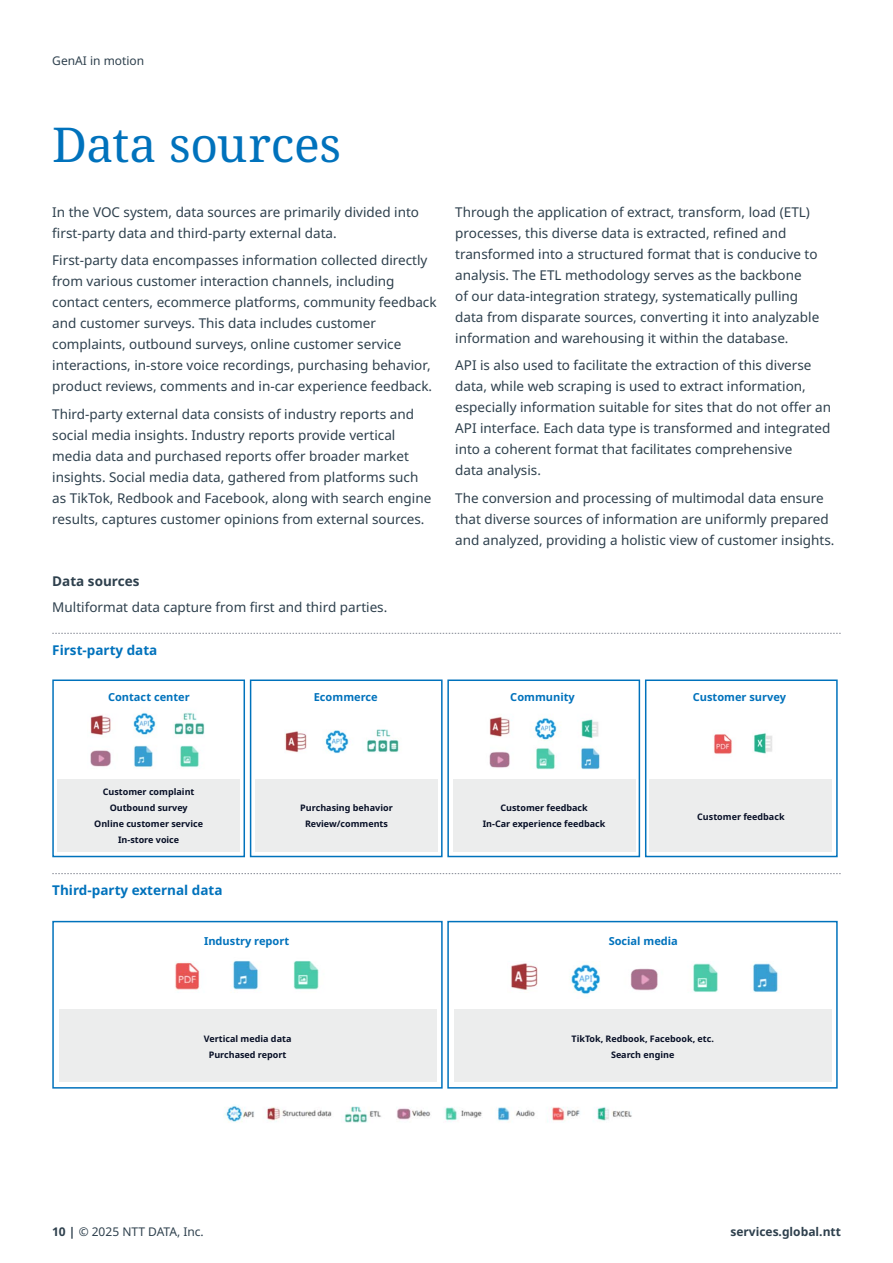
<style>
.page{position:relative;width:893px;height:1263px;background:#fff}
.page>*{position:absolute;margin:0;border:0;box-sizing:border-box;transform-origin:0 0}
.t1{font:48px "Noto Serif";letter-spacing:-.005em;color:#0072bc}
.t2{font:13.5px/21px "Noto Sans";color:#2e404d}
.t3{font:700 13.5px "Noto Sans";color:#0072bc}
.t4{font:700 13.5px "Noto Sans";color:#2e404d}
.t5{font:12px "Noto Sans";color:#2e404d}
.t6{font:700 12px "Noto Sans";color:#2e404d}
.t7{font:700 11.1px "Noto Sans";color:#0072bc}
.t8{font:700 9px/15.9px "Noto Sans";color:#070f26;text-align:center}
.s1{font-weight:700}
</style>
<div class="page">
<svg style="left:52px;top:633px;width:789px;height:1px"></svg>
<svg style="left:52px;top:873px;width:789px;height:1px"></svg>
<div style="left:52px;top:679px;width:193px;height:178px;border:2px solid #0072bc"></div>
<div style="left:250px;top:679px;width:193px;height:178px;border:2px solid #0072bc"></div>
<div style="left:447px;top:679px;width:193px;height:178px;border:2px solid #0072bc"></div>
<div style="left:645px;top:679px;width:193px;height:178px;border:2px solid #0072bc"></div>
<div style="left:52px;top:921px;width:391px;height:167px;border:2px solid #0072bc"></div>
<div style="left:447px;top:921px;width:391px;height:167px;border:2px solid #0072bc"></div>
<div style="left:57px;top:779px;width:183px;height:73px;background:#eceded"></div>
<div style="left:59px;top:1009px;width:377px;height:73px;background:#eceded"></div>
<div style="left:454px;top:1009px;width:377px;height:73px;background:#eceded"></div>
<div style="left:255px;top:779px;width:183px;height:73px;background:#eceded"></div>
<div style="left:453px;top:779px;width:182px;height:73px;background:#eceded"></div>
<div style="left:650px;top:779px;width:182px;height:73px;background:#eceded"></div>
<img style="left:90px;top:712px;width:115px;height:57px">
<img style="left:285px;top:729px;width:114px;height:25px">
<img style="left:489px;top:716px;width:112px;height:54px">
<img style="left:714px;top:733px;width:58px;height:21px">
<img style="left:175px;top:960px;width:144px;height:30px">
<img style="left:511px;top:963px;width:267px;height:32px">
<img style="left:223px;top:1105px;width:409px;height:18px">
<p class="t5" style="left:52px;top:52px;width:93px">GenAI in motion</p>
<h1 class="t1" style="left:52px;top:112px;width:290px">Data sources</h1>
<p class="t2" style="left:52px;top:202px;width:368px">In the VOC system, data sources are primarily divided into first-party data and third-party external data.</p>
<p class="t2" style="left:52px;top:250px;width:386px">First-party data encompasses information collected directly from various customer interaction channels, including contact centers, ecommerce platforms, community feedback and customer surveys. This data includes customer complaints, outbound surveys, online customer service interactions, in-store voice recordings, purchasing behavior, product reviews, comments and in-car experience feedback.</p>
<p class="t2" style="left:52px;top:403px;width:381px">Third-party external data consists of industry reports and social media insights. Industry reports provide vertical media data and purchased reports offer broader market insights. Social media data, gathered from platforms such as TikTok, Redbook and Facebook, along with search engine results, captures customer opinions from external sources.</p>
<p class="t4" style="left:52px;top:572px;width:89px">Data sources</p>
<p class="t2" style="left:52px;top:597px;width:337px">Multiformat data capture from first and third parties.</p>
<p class="t3" style="left:52px;top:640px;width:107px">First-party data</p>
<p class="t2" style="left:455px;top:202px;width:366px">Through the application of extract, transform, load (ETL) processes, this diverse data is extracted, refined and transformed into a structured format that is conducive to analysis. The ETL methodology serves as the backbone<br>of our data-integration strategy, systematically pulling data from disparate sources, converting it into analyzable information and warehousing it within the database.</p>
<p class="t2" style="left:455px;top:355px;width:377px">API is also used to facilitate the extraction of this diverse data, while web scraping is used to extract information, especially information suitable for sites that do not offer an API interface. Each data type is transformed and integrated into a coherent format that facilitates comprehensive<br>data analysis.</p>
<p class="t2" style="left:455px;top:487px;width:381px">The conversion and processing of multimodal data ensure that diverse sources of information are uniformly prepared and analyzed, providing a holistic view of customer insights.</p>
<p class="t7" style="left:108px;top:689px;width:83px">Contact center</p>
<p class="t8" style="left:94px;top:784px;width:110px">Customer complaint<br>Outbound survey<br>Online customer service<br>In-store voice</p>
<p class="t3" style="left:52px;top:881px;width:172px">Third-party external data</p>
<p class="t7" style="left:314px;top:689px;width:65px">Ecommerce</p>
<p class="t7" style="left:510px;top:689px;width:66px">Community</p>
<p class="t7" style="left:693px;top:689px;width:95px">Customer survey</p>
<p class="t8" style="left:300px;top:800px;width:94px">Purchasing behavior<br>Review/comments</p>
<p class="t8" style="left:483px;top:800px;width:124px">Customer feedback<br>In-Car experience feedback</p>
<p class="t8" style="left:697px;top:809px;width:89px">Customer feedback</p>
<p class="t7" style="left:204px;top:933px;width:87px">Industry report</p>
<p class="t7" style="left:609px;top:933px;width:71px">Social media</p>
<p class="t8" style="left:204px;top:1031px;width:89px">Vertical media data<br>Purchased report</p>
<p class="t8" style="left:571px;top:1031px;width:144px">TikTok, Redbook, Facebook, etc.<br>Search engine</p>
<p class="t5" style="left:52px;top:1223px;width:153px"><span class="s1">10 |</span> © 2025 NTT DATA, Inc.</p>
<p class="t6" style="left:730px;top:1223px;width:112px">services.global.ntt</p>
</div>
